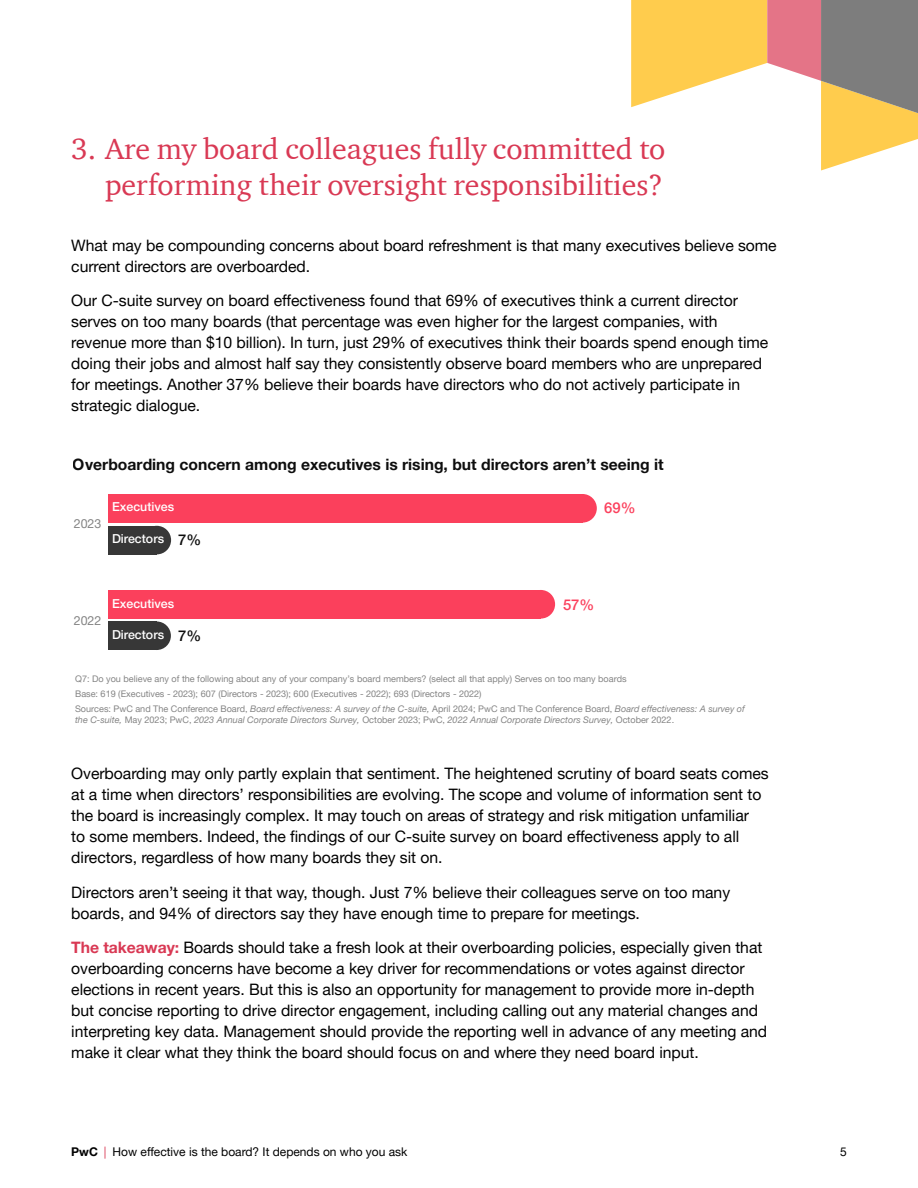
<style>
.page{position:relative;width:918px;height:1188px;background:#fff}
.page>*{position:absolute;margin:0;border:0;box-sizing:border-box;transform-origin:0 0}
.t1{font:30px/36px "ITC Charter Com";color:#d93954;text-align:right}
.t2{font:15.75px/21px "Helvetica Neue LT Pro";letter-spacing:-.005em;color:#000}
.t3{font:700 15.6px "Helvetica Neue LT Pro";color:#000}
.t4{font:500 14.85px "Helvetica Neue LT Pro";color:#fb3654}
.t5{font:500 14.85px "Helvetica Neue LT Pro";color:#000}
.t6{font:500 12.3px "Helvetica Neue LT Pro";color:#fff}
.t7{font:12.3px "Helvetica Neue LT Pro";color:#7d7d7d}
.t8{font:12px "Helvetica Neue LT Pro";color:#000}
.t9{font:9.15px/14.9px "Helvetica Neue LT Pro";color:#7d7d7d}
.t10{font:italic 9.15px "Helvetica Neue LT Pro";color:#7d7d7d}
.s1{font-style:italic}
.s2{font-style:normal}
.s3{font-weight:700;color:#d93954}
.s4{font-weight:700}
.s5{color:#d93954}
</style>
<div class="page">
<div style="left:109px;top:494px;width:474px;height:29px;background:#fb405c"></div>
<div style="left:109px;top:526px;width:48px;height:28px;background:#373737"></div>
<div style="left:143px;top:526px;width:28px;height:28px;background:#373737;border-radius:50%"></div>
<div style="left:568px;top:494px;width:29px;height:29px;background:#fb405c;border-radius:50%"></div>
<div style="left:109px;top:590px;width:432px;height:28px;background:#fb405c"></div>
<div style="left:109px;top:621px;width:48px;height:29px;background:#373737"></div>
<div style="left:142px;top:621px;width:29px;height:29px;background:#373737;border-radius:50%"></div>
<div style="left:526px;top:590px;width:29px;height:29px;background:#fb405c;border-radius:50%"></div>
<svg style="left:631px;top:0;width:287px;height:170px"></svg>
<h1 class="t1" style="left:71px;top:130px;width:596px">3. Are my board colleagues fully committed to performing their oversight responsibilities?</h1>
<p class="t2" style="left:71px;top:234px;width:707px">What may be compounding concerns about board refreshment is that many executives believe some current directors are overboarded.</p>
<p class="t2" style="left:71px;top:290px;width:699px">Our C-suite survey on board effectiveness found that 69% of executives think a current director serves on too many boards (that percentage was even higher for the largest companies, with revenue more than $10 billion). In turn, just 29% of executives think their boards spend enough time doing their jobs and almost half say they consistently observe board members who are unprepared for meetings. Another 37% believe their boards have directors who do not actively participate in strategic dialogue.</p>
<p class="t3" style="left:73px;top:455px;width:592px">Overboarding concern among executives is rising, but directors aren’t seeing it</p>
<p class="t7" style="left:74px;top:516px;width:29px">2023</p>
<p class="t6" style="left:112px;top:500px;width:64px">Executives</p>
<p class="t6" style="left:112px;top:531px;width:54px">Directors</p>
<p class="t5" style="left:178px;top:531px;width:25px">7%</p>
<p class="t7" style="left:74px;top:613px;width:29px">2022</p>
<p class="t6" style="left:112px;top:596px;width:64px">Executives</p>
<p class="t6" style="left:112px;top:628px;width:54px">Directors</p>
<p class="t5" style="left:178px;top:627px;width:25px">7%</p>
<p class="t4" style="left:604px;top:499px;width:33px">69%</p>
<p class="t4" style="left:563px;top:595px;width:33px">57%</p>
<p class="t9" style="left:75px;top:671px;width:671px">Q7: Do you believe any of the following about any of your company’s board members? (select all that apply) Serves on too many boards<br>Base: 619 (Executives - 2023); 607 (Directors - 2023); 600 (Executives - 2022); 693 (Directors - 2022)<br>Sources: PwC and The Conference Board, <span class="s1">Board effectiveness: A survey of the C-suite,</span> April 2024; PwC and The Conference Board, <span class="s1">Board effectiveness: A survey of</span></p>
<p class="t10" style="left:75px;top:714px;width:601px">the C-suite, <span class="s2">May 2023; PwC,</span> 2023 Annual Corporate Directors Survey, <span class="s2">October 2023; PwC,</span> 2022 Annual Corporate Directors Survey, <span class="s2">October 2022.</span></p>
<p class="t2" style="left:71px;top:763px;width:699px">Overboarding may only partly explain that sentiment. The heightened scrutiny of board seats comes at a time when directors’ responsibilities are evolving. The scope and volume of information sent to the board is increasingly complex. It may touch on areas of strategy and risk mitigation unfamiliar<br>to some members. Indeed, the findings of our C-suite survey on board effectiveness apply to all directors, regardless of how many boards they sit on.</p>
<p class="t2" style="left:71px;top:881px;width:660px">Directors aren’t seeing it that way, though. Just 7% believe their colleagues serve on too many boards, and 94% of directors say they have enough time to prepare for meetings.</p>
<p class="t2" style="left:71px;top:937px;width:697px"><span class="s3">The takeaway:</span> Boards should take a fresh look at their overboarding policies, especially given that overboarding concerns have become a key driver for recommendations or votes against director elections in recent years. But this is also an opportunity for management to provide more in-depth but concise reporting to drive director engagement, including calling out any material changes and interpreting key data. Management should provide the reporting well in advance of any meeting and make it clear what they think the board should focus on and where they need board input.</p>
<p class="t8" style="left:71px;top:1144px;width:338px"><span class="s4">PwC</span> <span class="s5">|</span> How effective is the board? It depends on who you ask</p>
<p class="t8" style="left:840px;top:1144px;width:8px">5</p>
</div>
